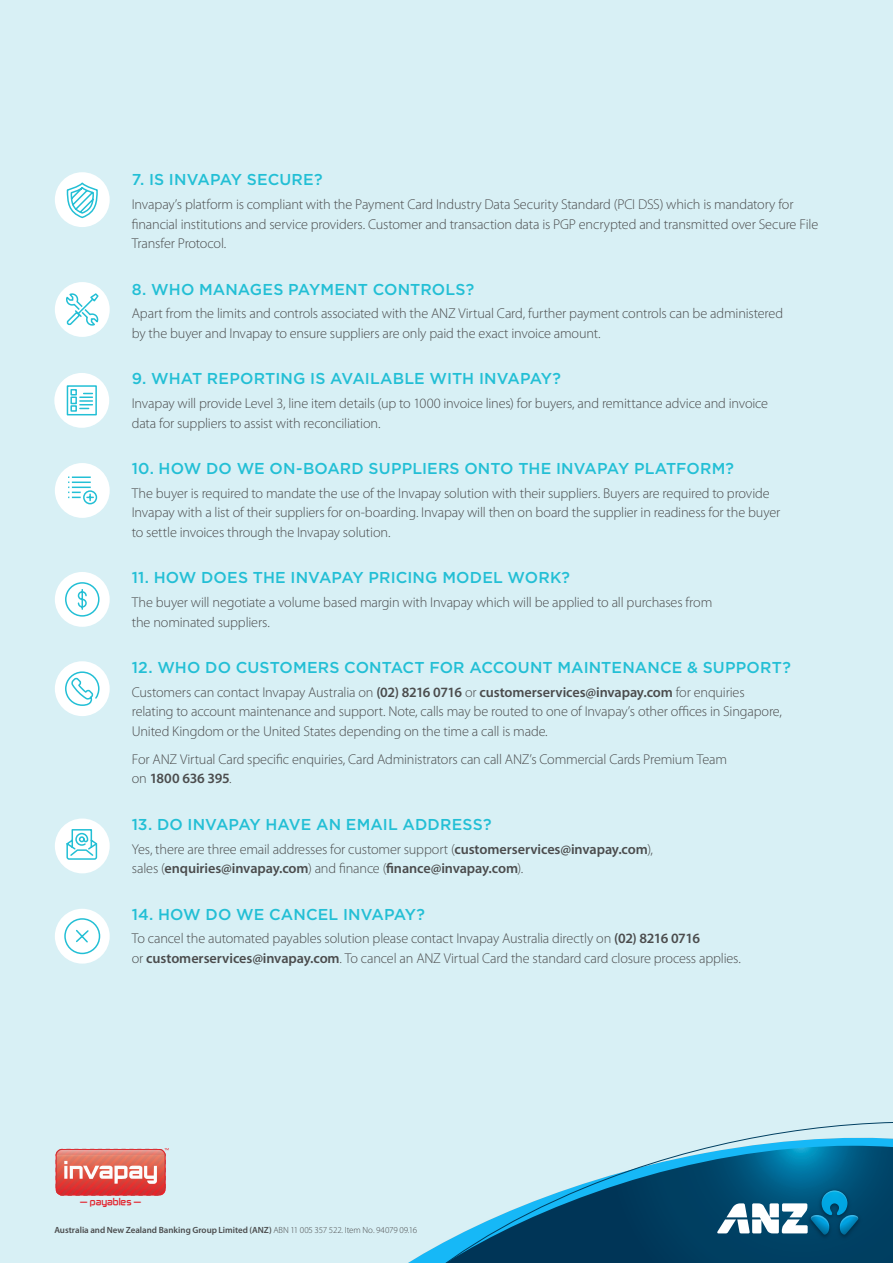
<style>
.page{position:relative;width:893px;height:1263px;background:#d8f0f5}
.page>*{position:absolute;margin:0;border:0;box-sizing:border-box;transform-origin:0 0}
.t1{font:500 15.75px "Gotham HTF";letter-spacing:.005em;color:#23bfd5}
.t2{font:300 14.25px/19.5px "Myriad Pro";letter-spacing:-.015em;color:#4b4c4d}
.t3{font:600 9px "Myriad Pro";color:#4b4c4d}
.t4{font:700 8.55px "Zekton";color:#e3222c}
.s1{font-weight:600}
.s2{font-weight:300}
</style>
<div class="page">
<svg style="left:408px;top:1122px;width:485px;height:141px"></svg>
<img style="left:802px;top:1183px;width:61px;height:62px">
<svg style="left:717px;top:1190px;width:93px;height:45px;background:#6894aa"></svg>
<img style="left:810px;top:1190px;width:49px;height:45px">
<div style="left:55px;top:172px;width:55px;height:55px;background:#fff;border-radius:50%"></div>
<div style="left:55px;top:282px;width:55px;height:55px;background:#fff;border-radius:50%"></div>
<div style="left:54px;top:373px;width:55px;height:55px;background:#fff;border-radius:50%"></div>
<div style="left:55px;top:463px;width:55px;height:55px;background:#fff;border-radius:50%"></div>
<div style="left:55px;top:572px;width:55px;height:55px;background:#fff;border-radius:50%"></div>
<div style="left:55px;top:661px;width:55px;height:55px;background:#fff;border-radius:50%"></div>
<div style="left:55px;top:818px;width:55px;height:55px;background:#fff;border-radius:50%"></div>
<div style="left:55px;top:909px;width:55px;height:54px;background:#fff;border-radius:50%"></div>
<svg style="left:66px;top:182px;width:32px;height:37px"></svg>
<svg style="left:66px;top:293px;width:33px;height:33px"></svg>
<svg style="left:66px;top:385px;width:31px;height:31px"></svg>
<svg style="left:68px;top:476px;width:30px;height:29px"></svg>
<div style="left:65px;top:582px;width:35px;height:35px;border:2px solid #23bfd5;border-radius:50%"></div>
<svg style="left:77px;top:589px;width:10px;height:21px"></svg>
<svg style="left:65px;top:671px;width:35px;height:35px"></svg>
<svg style="left:66px;top:829px;width:32px;height:31px"></svg>
<svg style="left:64px;top:918px;width:37px;height:37px"></svg>
<svg style="left:56px;top:1148px;width:113px;height:48px;background:#e2756e"></svg>
<p class="t1" style="left:132px;top:171px;width:192px">7. IS INVAPAY SECURE?</p>
<p class="t2" style="left:132px;top:194px;width:688px">Invapay’s platform is compliant with the Payment Card Industry Data Security Standard (PCI DSS) which is mandatory for financial institutions and service providers. Customer and transaction data is PGP encrypted and transmitted over Secure File<br>Transfer Protocol.</p>
<p class="t1" style="left:132px;top:280px;width:344px">8. WHO MANAGES PAYMENT CONTROLS?</p>
<p class="t2" style="left:132px;top:304px;width:653px">Apart from the limits and controls associated with the ANZ Virtual Card, further payment controls can be administered by the buyer and Invapay to ensure suppliers are only paid the exact invoice amount.</p>
<p class="t1" style="left:132px;top:370px;width:431px">9. WHAT REPORTING IS AVAILABLE WITH INVAPAY?</p>
<p class="t2" style="left:132px;top:393px;width:638px">Invapay will provide Level 3, line item details (up to 1000 invoice lines) for buyers, and remittance advice and invoice data for suppliers to assist with reconciliation.</p>
<p class="t1" style="left:132px;top:460px;width:604px">10. HOW DO WE ON-BOARD SUPPLIERS ONTO THE INVAPAY PLATFORM?</p>
<p class="t2" style="left:132px;top:483px;width:650px">The buyer is required to mandate the use of the Invapay solution with their suppliers. Buyers are required to provide<br>Invapay with a list of their suppliers for on-boarding. Invapay will then on board the supplier in readiness for the buyer to settle invoices through the Invapay solution.</p>
<p class="t1" style="left:132px;top:569px;width:440px">11. HOW DOES THE INVAPAY PRICING MODEL WORK?</p>
<p class="t2" style="left:132px;top:592px;width:582px">The buyer will negotiate a volume based margin with Invapay which will be applied to all purchases from the nominated suppliers.</p>
<p class="t1" style="left:132px;top:659px;width:661px">12. WHO DO CUSTOMERS CONTACT FOR ACCOUNT MAINTENANCE &amp; SUPPORT?</p>
<p class="t2" style="left:132px;top:682px;width:652px">Customers can contact Invapay Australia on <span class="s1">(02) 8216 0716</span> or <span class="s1">customerservices@invapay.com</span> for enquiries relating to account maintenance and support. Note, calls may be routed to one of Invapay’s other offices in Singapore,<br>United Kingdom or the United States depending on the time a call is made.</p>
<p class="t2" style="left:132px;top:749px;width:597px">For ANZ Virtual Card specific enquiries, Card Administrators can call ANZ’s Commercial Cards Premium Team on <span class="s1">1800 636 395</span>.</p>
<p class="t1" style="left:132px;top:815px;width:361px">13. DO INVAPAY HAVE AN EMAIL ADDRESS?</p>
<p class="t2" style="left:132px;top:839px;width:523px">Yes, there are three email addresses for customer support (<span class="s1">customerservices@invapay.com</span>), sales (<span class="s1">enquiries@invapay.com</span>) and finance (<span class="s1">finance@invapay.com</span>).</p>
<p class="t1" style="left:132px;top:905px;width:295px">14. HOW DO WE CANCEL INVAPAY?</p>
<p class="t2" style="left:132px;top:929px;width:611px">To cancel the automated payables solution please contact Invapay Australia directly on <span class="s1">(02) 8216 0716<br></span>or <span class="s1">customerservices@invapay.com</span>. To cancel an ANZ Virtual Card the standard card closure process applies.</p>
<p class="t4" style="left:80px;top:1195px;width:63px">— payables —</p>
<p class="t3" style="left:54px;top:1225px;width:364px">Australia and New Zealand Banking Group Limited (ANZ) <span class="s2">ABN 11 005 357 522. Item No. 94079 09.16</span></p>
</div>
